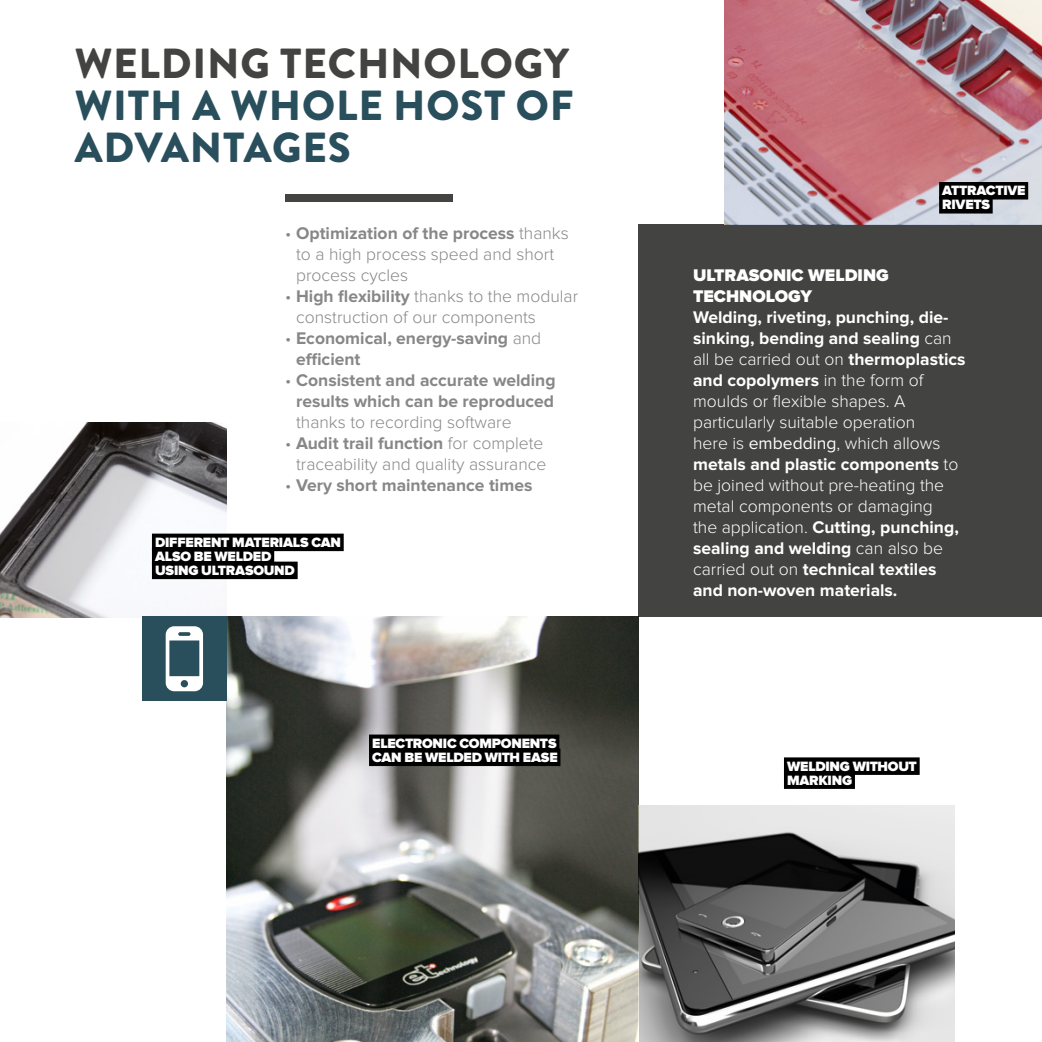
<style>
.page{position:relative;width:1042px;height:1042px;background:#fff}
.page>*{position:absolute;margin:0;border:0;box-sizing:border-box;transform-origin:0 0}
.t1{font:900 42px/42px "Brandon Grotesque";letter-spacing:.02em;color:#294e5c}
.t2{font:900 42px "Brandon Grotesque";letter-spacing:.02em;color:#434342}
.t3{font:300 17.5px/21px "Proxima Nova";color:#fff}
.t4{font:300 17.5px/21px "Proxima Nova";color:#878787}
.t5{font:700 17.5px/21px "Proxima Nova";color:#878787}
.t6{font:900 17.5px/21px "Proxima Nova";color:#fff}
.t7{font:900 14px/14px "Proxima Nova";letter-spacing:-.015em;color:#fff}
.s1{font-weight:700}
.s2{font-weight:300}
.s3{font-weight:400}
</style>
<div class="page">
<img style="left:0;top:422px;width:226px;height:195px">
<img style="left:226px;top:617px;width:413px;height:425px">
<img style="left:639px;top:806px;width:315px;height:236px">
<div style="left:285px;top:194px;width:168px;height:7px;background:#434342"></div>
<img style="left:724px;top:0;width:318px;height:224px">
<div style="left:142px;top:617px;width:84px;height:84px;background:#294e5c"></div>
<div style="left:639px;top:224px;width:403px;height:393px;background:#434342"></div>
<svg style="left:166px;top:626px;width:37px;height:65px"></svg>
<div style="left:939px;top:182px;width:89px;height:17px;background:#000"></div>
<div style="left:939px;top:196px;width:53px;height:17px;background:#000"></div>
<div style="left:152px;top:533px;width:192px;height:18px;background:#000"></div>
<div style="left:152px;top:547px;width:122px;height:18px;background:#000"></div>
<div style="left:152px;top:561px;width:146px;height:18px;background:#000"></div>
<div style="left:369px;top:734px;width:190px;height:18px;background:#000"></div>
<div style="left:369px;top:748px;width:191px;height:18px;background:#000"></div>
<div style="left:784px;top:757px;width:135px;height:18px;background:#000"></div>
<div style="left:784px;top:771px;width:71px;height:18px;background:#000"></div>
<h1 class="t2" style="left:75px;top:34px;width:496px">WELDING TECHNOLOGY</h1>
<h1 class="t1" style="left:75px;top:85px;width:500px">WITH A WHOLE HOST OF<br>ADVANTAGES</h1>
<p class="t4" style="left:296px;top:223px;width:274px;text-indent:-11px">• <span class="s1">Optimization of the process</span> thanks to a high process speed and short process cycles</p>
<p class="t4" style="left:296px;top:286px;width:284px;text-indent:-11px">• <span class="s1">High flexibility</span> thanks to the modular construction of our components</p>
<p class="t5" style="left:296px;top:328px;width:247px;text-indent:-11px"><span class="s2">•</span> Economical, energy-saving <span class="s2">and </span>efficient</p>
<p class="t5" style="left:285px;top:370px;width:272px;text-align:center"><span class="s2">•</span> Consistent and accurate welding results which can be reproduced</p>
<p class="t4" style="left:296px;top:412px;width:217px">thanks to recording software</p>
<p class="t4" style="left:285px;top:433px;width:263px;text-align:right">• <span class="s1">Audit trail function</span> for complete traceability and quality assurance</p>
<p class="t5" style="left:285px;top:475px;width:248px"><span class="s2">•</span> Very short maintenance times</p>
<p class="t7" style="left:155px;top:535px;width:187px">DIFFERENT MATERIALS CAN<br>ALSO BE WELDED<br>USING ULTRASOUND</p>
<p class="t7" style="left:372px;top:736px;width:187px">ELECTRONIC COMPONENTS<br>CAN BE WELDED WITH EASE</p>
<p class="t7" style="left:942px;top:184px;width:85px">ATTRACTIVE<br>RIVETS</p>
<p class="t6" style="left:693px;top:265px;width:197px">ULTRASONIC WELDING<br>TECHNOLOGY</p>
<p class="t3" style="left:693px;top:307px;width:274px"><span class="s1">Welding, riveting, punching, die&shy;sinking, bending and sealing</span> can all be carried out on <span class="s1">thermoplastics and copolymers</span> in the form of moulds or flexible shapes. A particularly suitable operation<br>here is <span class="s3">embedding</span>, which allows <span class="s1">metals and plastic components</span> to be joined without pre-heating the metal components or damaging<br>the application. <span class="s1">Cutting, punching, sealing and welding</span> can also be carried out on <span class="s1">technical textiles and non-woven materials.</span></p>
<p class="t7" style="left:787px;top:759px;width:131px">WELDING WITHOUT<br>MARKING</p>
</div>
